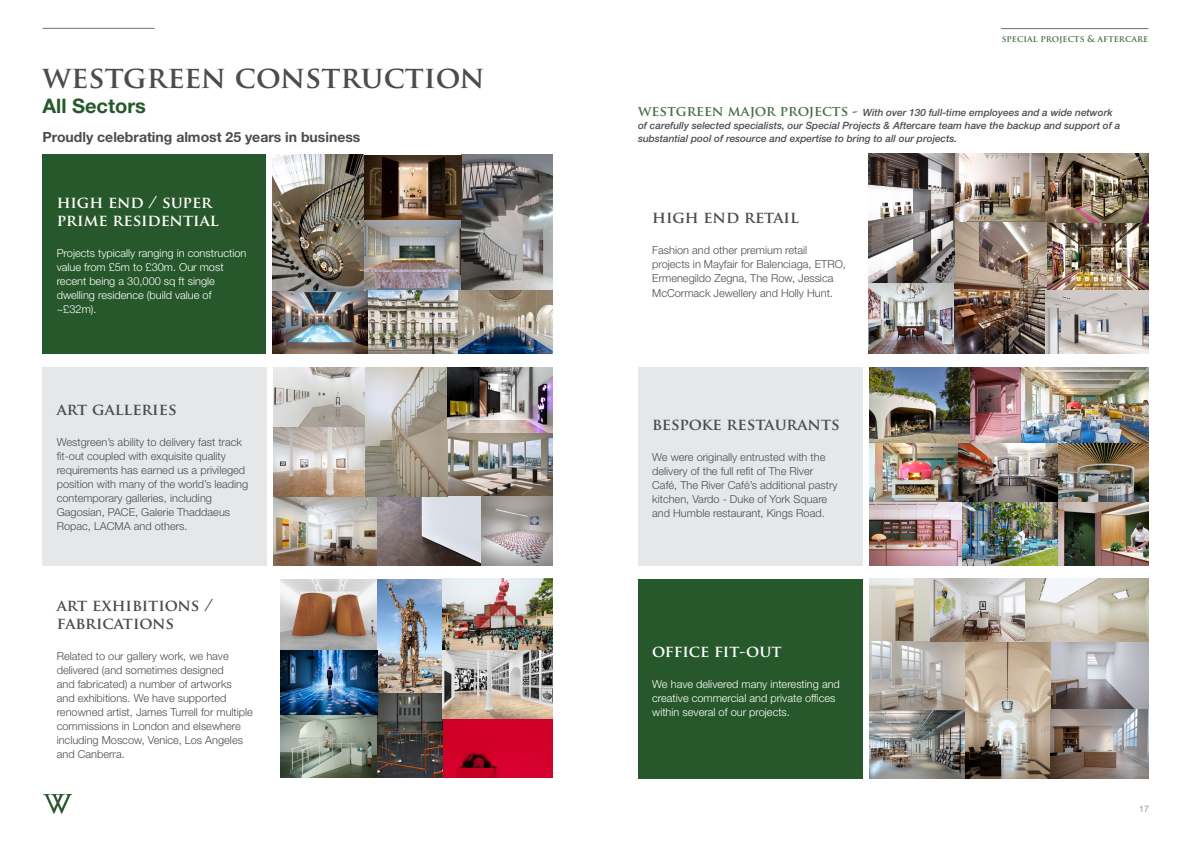
<style>
.page{position:relative;width:1191px;height:842px;background:#fff}
.page>*{position:absolute;margin:0;border:0;box-sizing:border-box;transform-origin:0 0}
.Headline{font:700 30px "Trajan Pro";color:#4b4c4d}
.t1{font:700 20px "Helvetica Neue LT Std";color:#26582b}
.t2{font:700 16px/18px "Trajan Pro";color:#4b4c4d}
.t3{font:700 16px/18px "Trajan Pro";color:#fff}
.t4{font:700 14px "Helvetica Neue LT Std";color:#4b4c4d}
.t5{font:300 11px/14px "Helvetica Neue LT Std";color:#4b4c4d}
.t6{font:300 11px/14px "Helvetica Neue LT Std";color:#fff}
.Headline-2{font:italic 500 10px/13px "Helvetica Neue LT Std";color:#4b4c4d}
.t7{font:700 9px "Trajan Pro";color:#47714b}
.t8{font:300 9px "Helvetica Neue LT Std";color:#717074}
.s1{font-family:"Trajan Pro";font-weight:700;font-style:normal;font-size:14px;color:#47714b}
.s2{font-family:"Trajan Pro";font-weight:700;font-style:normal;font-size:14px}
</style>
<div class="page">
<hr style="left:43px;top:28px;width:112px;height:1px;background:#717074">
<img style="left:43px;top:794px;width:29px;height:19px">
<hr style="left:1001px;top:28px;width:147px;height:1px;background:#717074">
<img style="left:273px;top:155px;width:280px;height:199px">
<div style="left:43px;top:155px;width:223px;height:199px;background:#26582b"></div>
<img style="left:274px;top:367px;width:279px;height:199px">
<div style="left:43px;top:367px;width:223px;height:199px;background:#e6e7e9"></div>
<img style="left:281px;top:579px;width:272px;height:199px">
<img style="left:868px;top:154px;width:280px;height:200px">
<div style="left:638px;top:367px;width:224px;height:199px;background:#e6e7e9"></div>
<img style="left:869px;top:367px;width:279px;height:199px">
<div style="left:638px;top:579px;width:224px;height:199px;background:#26582b"></div>
<img style="left:869px;top:579px;width:279px;height:199px">
<svg style="left:1050px;top:641px;width:98px;height:69px;background:#a7a4a9"></svg>
<img style="left:930px;top:579px;width:94px;height:62px">
<p class="t7" style="left:1001px;top:33px;width:148px">SPECIAL PROJECTS &amp; AFTERCARE</p>
<p class="Headline" style="left:43px;top:58px;width:444px">WESTGREEN CONSTRUCTION</p>
<p class="t1" style="left:43px;top:93px;width:105px">All Sectors</p>
<p class="Headline-2" style="left:638px;top:106px;width:484px"><span class="s1">WESTGREEN MAJOR PROJECTS</span> <span class="s2">-</span> With over 130 full-time employees and a wide network of carefully selected specialists, our Special Projects &amp; Aftercare team have the backup and support of a</p>
<p class="t4" style="left:43px;top:129px;width:319px">Proudly celebrating almost 25 years in business</p>
<p class="Headline-2" style="left:638px;top:132px;width:321px">substantial pool of resource and expertise to bring to all our projects.</p>
<p class="t3" style="left:57px;top:193px;width:163px">HIGH END / SUPER<br>PRIME RESIDENTIAL</p>
<p class="t6" style="left:57px;top:245px;width:191px">Projects typically ranging in construction value from £5m to £30m. Our most recent being a 30,000 sq ft single dwelling residence (build value of ~£32m).</p>
<p class="t2" style="left:57px;top:400px;width:121px">ART GALLERIES</p>
<p class="t5" style="left:57px;top:435px;width:193px">Westgreen’s ability to delivery fast track fit-out coupled with exquisite quality requirements has earned us a privileged position with many of the world’s leading contemporary galleries, including Gagosian, PACE, Galerie Thaddaeus Ropac, LACMA and others.</p>
<p class="t2" style="left:57px;top:596px;width:158px">ART EXHIBITIONS /<br>FABRICATIONS</p>
<p class="t5" style="left:57px;top:649px;width:198px">Related to our gallery work, we have delivered (and sometimes designed<br>and fabricated) a number of artworks<br>and exhibitions. We have supported renowned artist, James Turrell for multiple commissions in London and elsewhere including Moscow, Venice, Los Angeles and Canberra.</p>
<p class="t2" style="left:652px;top:208px;width:148px">HIGH END RETAIL</p>
<p class="t5" style="left:652px;top:243px;width:195px">Fashion and other premium retail projects in Mayfair for Balenciaga, ETRO,<br>Ermenegildo Zegna, The Row, Jessica</p>
<p class="t5" style="left:652px;top:286px;width:182px">McCormack Jewellery and Holly Hunt.</p>
<p class="t2" style="left:652px;top:415px;width:189px">BESPOKE RESTAURANTS</p>
<p class="t5" style="left:652px;top:450px;width:187px">We were originally entrusted with the delivery of the full refit of The River Café, The River Café’s additional pastry kitchen, Vardo - Duke of York Square and Humble restaurant, Kings Road.</p>
<p class="t3" style="left:652px;top:642px;width:131px">OFFICE FIT-OUT</p>
<p class="t6" style="left:652px;top:676px;width:189px">We have delivered many interesting and creative commercial and private offices within several of our projects.</p>
<p class="t8" style="left:1139px;top:804px;width:12px">17</p>
</div>
